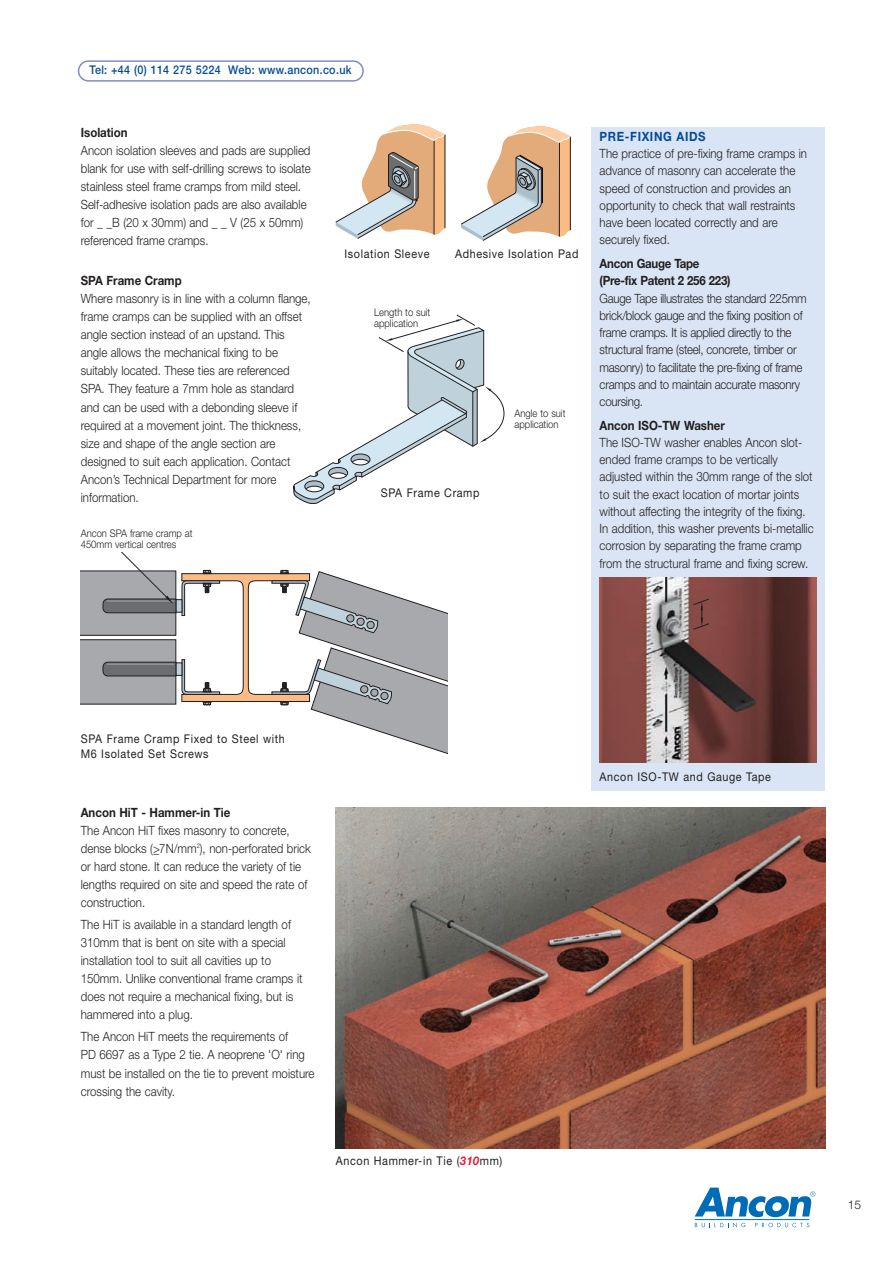
<style>
.page{position:relative;width:893px;height:1263px;background:#fff}
.page>*{position:absolute;margin:0;border:0;box-sizing:border-box;transform-origin:0 0}
.t1{font:300 12.75px/18px "Helvetica Neue";color:#231f20;scale:.9 1}
.t2{font:300 12.75px/17.2px "Helvetica Neue";letter-spacing:-.02em;color:#231f20;scale:.9 1}
.t3{font:700 12.75px "Helvetica Neue";color:#231f20;scale:.9 1}
.t4{font:700 12.75px/17.2px "Helvetica Neue";letter-spacing:-.02em;color:#231f20;scale:.9 1}
.t5{font:700 12.75px "Helvetica Neue";letter-spacing:.055em;color:#054a99;scale:.9 1}
.t6{font:12px/14.4px "Helvetica Neue";letter-spacing:.055em;color:#231f20;scale:.9 1}
.t7{font:500 12px "Helvetica Neue";letter-spacing:.03em;color:#054a99;scale:.9 1}
.t8{font:300 12px "Helvetica Neue";color:#231f20}
.t9{font:300 10.5px/11.2px "Helvetica Neue";color:#231f20;scale:.9 1}
.s1{font-weight:700;font-style:italic;color:#e41c3b}
</style>
<div class="page">
<div style="left:591px;top:128px;width:234px;height:663px;background:#d9e5f4"></div>
<svg style="left:695px;top:1223px;width:50px;height:4px"></svg>
<svg style="left:755px;top:1223px;width:54px;height:4px"></svg>
<hr style="left:695px;top:1219px;width:114px;height:1px;background:#006bb6">
<svg style="left:695px;top:1188px;width:120px;height:29px"></svg>
<svg style="left:78px;top:60px;width:286px;height:22px"></svg>
<img style="left:336px;top:808px;width:489px;height:340px">
<svg style="left:461px;top:126px;width:110px;height:115px"></svg>
<hr style="left:570px;top:137px;width:1px;height:93px;background:#231f20">
<svg style="left:335px;top:124px;width:111px;height:115px"></svg>
<img style="left:600px;top:578px;width:217px;height:185px">
<svg style="left:693px;top:599px;width:17px;height:31px"></svg>
<svg style="left:81px;top:553px;width:367px;height:201px"></svg>
<svg style="left:293px;top:315px;width:211px;height:189px"></svg>
<p class="t7" style="left:90px;top:66px;width:293px">Tel: +44 (0) 114 275 5224 Web: www.ancon.co.uk</p>
<p class="t3" style="left:81px;top:128px;width:54px">Isolation</p>
<p class="t1" style="left:81px;top:142px;width:257px">Ancon isolation sleeves and pads are supplied blank for use with self-drilling screws to isolate stainless steel frame cramps from mild steel.<br>Self-adhesive isolation pads are also available for _ _B (20 x 30mm) and _ _ V (25 x 50mm) referenced frame cramps.</p>
<p class="t3" style="left:81px;top:276px;width:114px">SPA Frame Cramp</p>
<p class="t1" style="left:81px;top:291px;width:257px">Where masonry is in line with a column flange, frame cramps can be supplied with an offset angle section instead of an upstand. This angle allows the mechanical fixing to be suitably located. These ties are referenced SPA. They feature a 7mm hole as standard and can be used with a debonding sleeve if required at a movement joint. The thickness, size and shape of the angle section are designed to suit each application. Contact Ancon’s Technical Department for more information.</p>
<p class="t9" style="left:81px;top:528px;width:126px">Ancon SPA frame cramp at<br>450mm vertical centres</p>
<p class="t6" style="left:344px;top:248px;width:96px">Isolation Sleeve</p>
<p class="t6" style="left:455px;top:248px;width:138px">Adhesive Isolation Pad</p>
<p class="t9" style="left:374px;top:308px;width:64px">Length to suit application</p>
<p class="t6" style="left:381px;top:487px;width:111px">SPA Frame Cramp</p>
<p class="t9" style="left:514px;top:408px;width:58px">Angle to suit application</p>
<p class="t5" style="left:600px;top:132px;width:119px">PRE-FIXING AIDS</p>
<p class="t1" style="left:600px;top:146px;width:232px;line-height:17.2px">The practice of pre-fixing frame cramps in advance of masonry can accelerate the speed of construction and provides an opportunity to check that wall restraints have been located correctly and are securely fixed.</p>
<p class="t4" style="left:600px;top:256px;width:147px">Ancon Gauge Tape (Pre-fix Patent 2 256 223)</p>
<p class="t2" style="left:600px;top:291px;width:232px">Gauge Tape illustrates the standard 225mm brick/block gauge and the fixing position of frame cramps. It is applied directly to the structural frame (steel, concrete, timber or masonry) to facilitate the pre-fixing of frame cramps and to maintain accurate masonry coursing.</p>
<p class="t3" style="left:600px;top:421px;width:141px">Ancon ISO-TW Washer</p>
<p class="t1" style="left:600px;top:435px;width:239px;line-height:17.2px">The ISO-TW washer enables Ancon slot&shy;ended frame cramps to be vertically adjusted within the 30mm range of the slot to suit the exact location of mortar joints without affecting the integrity of the fixing.<br>In addition, this washer prevents bi-metallic corrosion by separating the frame cramp from the structural frame and fixing screw.</p>
<p class="t6" style="left:81px;top:733px;width:228px">SPA Frame Cramp Fixed to Steel with<br>M6 Isolated Set Screws</p>
<p class="t3" style="left:81px;top:808px;width:168px">Ancon HiT - Hammer-in Tie</p>
<p class="t1" style="left:81px;top:823px;width:257px">The Ancon HiT fixes masonry to concrete, dense blocks (&gt;_7N/mm<sup>2</sup>), non-perforated brick or hard stone. It can reduce the variety of tie lengths required on site and speed the rate of construction.</p>
<p class="t1" style="left:81px;top:917px;width:248px">The HiT is available in a standard length of 310mm that is bent on site with a special installation tool to suit all cavities up to 150mm. Unlike conventional frame cramps it does not require a mechanical fixing, but is hammered into a plug.</p>
<p class="t1" style="left:81px;top:1029px;width:261px">The Ancon HiT meets the requirements of<br>PD 6697 as a Type 2 tie. A neoprene 'O' ring must be installed on the tie to prevent moisture crossing the cavity.</p>
<p class="t6" style="left:336px;top:1155px;width:186px">Ancon Hammer-in Tie (<span class="s1">310</span>mm)</p>
<p class="t6" style="left:600px;top:771px;width:192px">Ancon ISO-TW and Gauge Tape</p>
<p class="t8" style="left:848px;top:1201px;width:15px">15</p>
</div>
